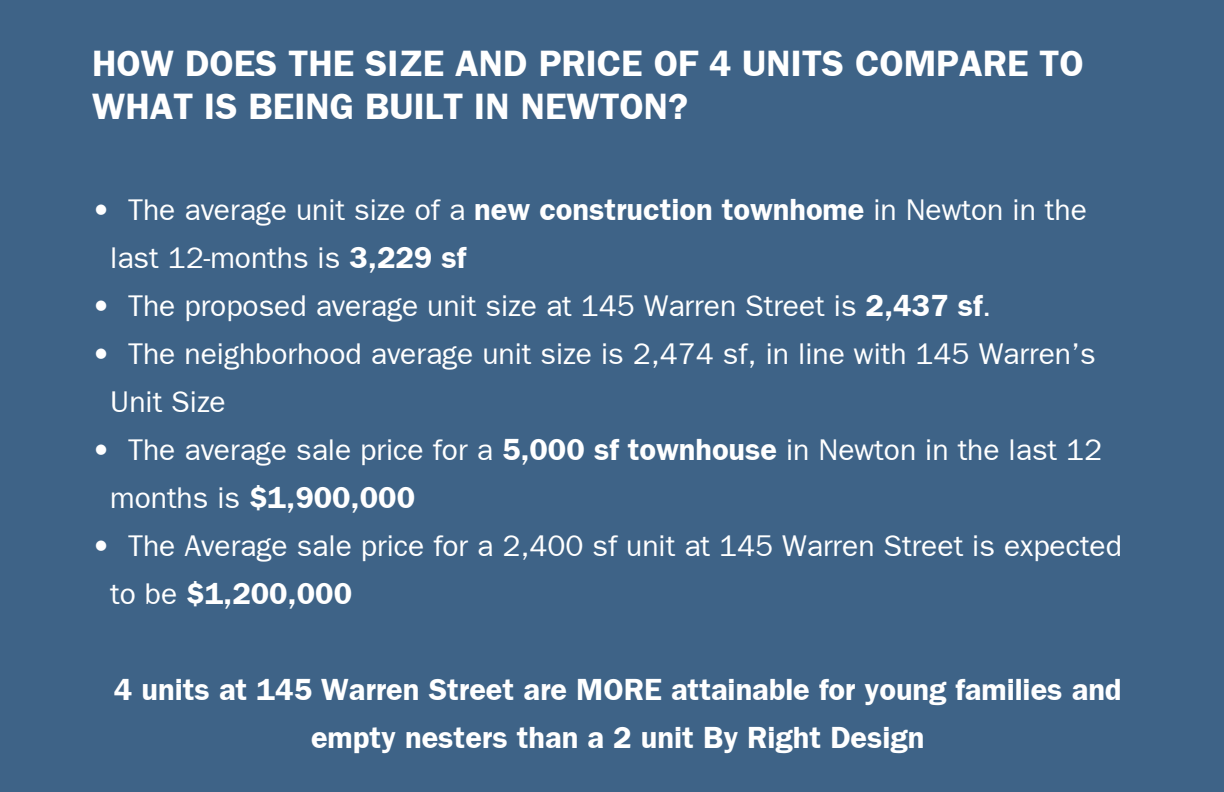
<style>
.page{position:relative;width:1224px;height:792px;background:#3e6387}
.page>*{position:absolute;margin:0;border:0;box-sizing:border-box;transform-origin:0 0}
.t1{font:36px/43.2px "SPBENF Bold";color:#fff}
.t2{font:30px/48px "SPBENF Normal";color:#fff}
.t3{font:30px/48px "SPBENF Bold";color:#fff;text-align:center}
.s1{font-family:"SPBENF Bold"}
</style>
<div class="page">
<p class="t1" style="left:92px;top:40px;width:993px">HOW DOES THE SIZE AND PRICE OF 4 UNITS COMPARE TO<br>WHAT IS BEING BUILT IN NEWTON?</p>
<p class="t2" style="left:110px;top:185px;width:978px;text-indent:-18px">• The average unit size of a <span class="s1">new construction townhome</span> in Newton in the last 12-months is <span class="s1">3,229 sf</span></p>
<p class="t2" style="left:92px;top:281px;width:901px">• The proposed average unit size at 145 Warren Street is <span class="s1">2,437 sf</span>.</p>
<p class="t2" style="left:110px;top:329px;width:987px;text-indent:-18px">• The neighborhood average unit size is 2,474 sf, in line with 145 Warren’s<br>Unit Size</p>
<p class="t2" style="left:110px;top:425px;width:994px;text-indent:-18px">• The average sale price for a <span class="s1">5,000 sf townhouse</span> in Newton in the last 12 months is <span class="s1">$1,900,000</span></p>
<p class="t2" style="left:110px;top:521px;width:1013px;text-indent:-18px">• The Average sale price for a 2,400 sf unit at 145 Warren Street is expected to be <span class="s1">$1,200,000</span></p>
<p class="t3" style="left:114px;top:664px;width:1009px">4 units at 145 Warren Street are MORE attainable for young families and empty nesters than a 2 unit By Right Design</p>
</div>
